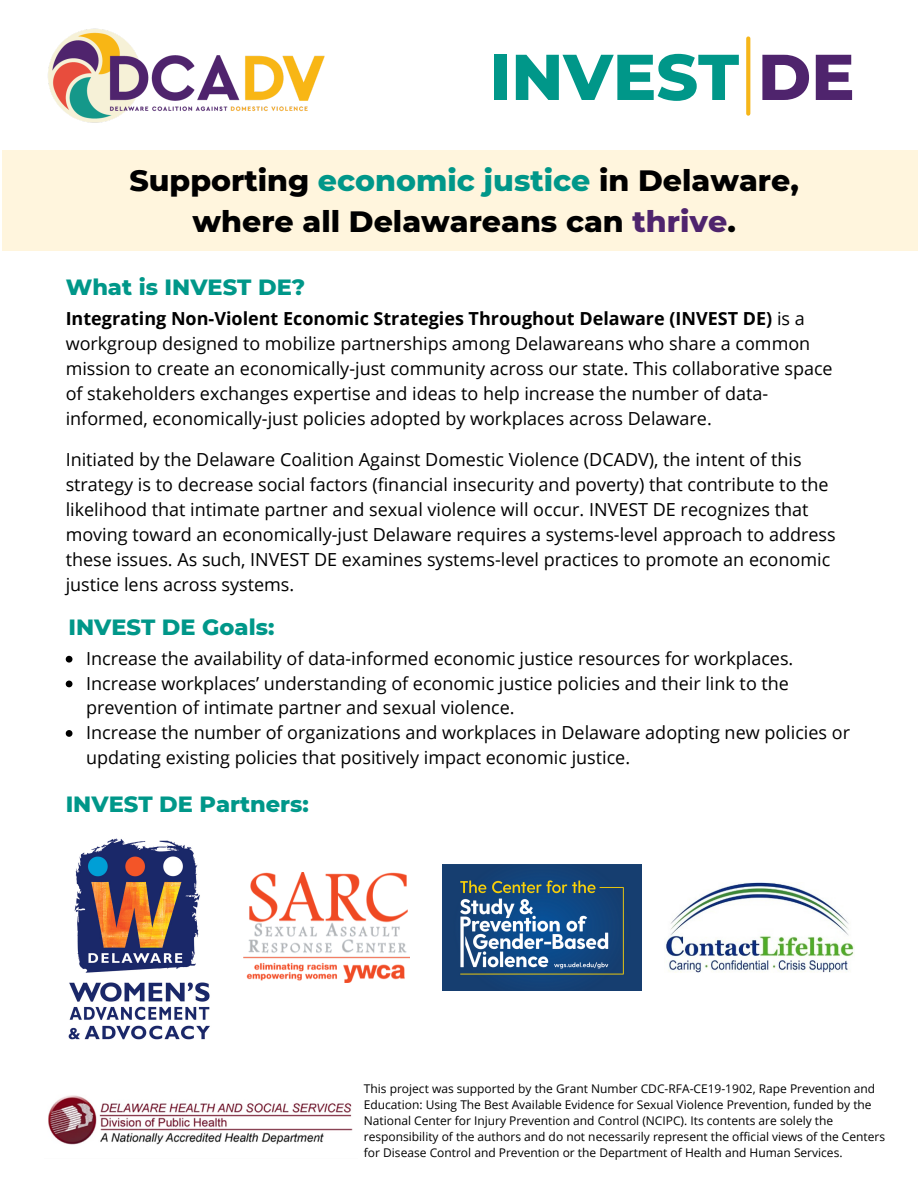
<style>
.page{position:relative;width:918px;height:1188px;background:#fff}
.page>*{position:absolute;margin:0;border:0;box-sizing:border-box;transform-origin:0 0}
.t1{font:800 64.65px "Montserrat";color:#009789}
.t2{font:800 30px/41.7px "Montserrat";color:#000;text-align:center}
.t3{font:800 22.5px "Montserrat";color:#009789}
.t4{font:18px/25px "Open Sans";color:#000}
.t5{font:12px/16px "Open Sans";color:#000}
.s1{color:#4f246d}
.s2{color:#009789}
.s3{font-weight:700}
</style>
<div class="page">
<svg style="left:746px;top:38px;width:4px;height:76px"></svg>
<img style="left:48px;top:28px;width:277px;height:95px">
<img style="left:442px;top:865px;width:199px;height:126px">
<img style="left:68px;top:838px;width:142px;height:202px">
<div style="left:2px;top:150px;width:916px;height:100px;background:#fff5dd"></div>
<img style="left:244px;top:873px;width:165px;height:109px">
<img style="left:665px;top:882px;width:189px;height:90px">
<img style="left:48px;top:1095px;width:305px;height:50px">
<svg style="left:66px;top:656px;width:6px;height:7px"></svg>
<svg style="left:66px;top:681px;width:6px;height:6px"></svg>
<svg style="left:66px;top:730px;width:6px;height:7px"></svg>
<p class="t1" style="left:489px;top:37px;width:367px">INVEST <span class="s1">DE</span></p>
<p class="t2" style="left:129px;top:159px;width:671px">Supporting <span class="s2">economic justice</span> in Delaware, where all Delawareans can <span class="s1">thrive</span>.</p>
<p class="t3" style="left:66px;top:273px;width:241px">What is INVEST DE?</p>
<p class="t4" style="left:66px;top:305px;width:769px"><span class="s3">Integrating Non-Violent Economic Strategies Throughout Delaware (INVEST DE)</span> is a workgroup designed to mobilize partnerships among Delawareans who share a common mission to create an economically-just community across our state. This collaborative space of stakeholders exchanges expertise and ideas to help increase the number of data&shy;informed, economically-just policies adopted by workplaces across Delaware.</p>
<p class="t4" style="left:66px;top:446px;width:772px">Initiated by the Delaware Coalition Against Domestic Violence (DCADV), the intent of this strategy is to decrease social factors (financial insecurity and poverty) that contribute to the likelihood that intimate partner and sexual violence will occur. INVEST DE recognizes that moving toward an economically-just Delaware requires a systems-level approach to address these issues. As such, INVEST DE examines systems-level practices to promote an economic justice lens across systems.</p>
<p class="t3" style="left:68px;top:613px;width:207px">INVEST DE Goals:</p>
<p class="t4" style="left:86px;top:645px;width:709px">Increase the availability of data-informed economic justice resources for workplaces.</p>
<p class="t4" style="left:86px;top:670px;width:704px">Increase workplaces’ understanding of economic justice policies and their link to the prevention of intimate partner and sexual violence.</p>
<p class="t4" style="left:86px;top:720px;width:765px">Increase the number of organizations and workplaces in Delaware adopting new policies or updating existing policies that positively impact economic justice.</p>
<p class="t3" style="left:66px;top:790px;width:245px">INVEST DE Partners:</p>
<p class="t5" style="left:364px;top:1080px;width:523px">This project was supported by the Grant Number CDC-RFA-CE19-1902, Rape Prevention and Education: Using The Best Available Evidence for Sexual Violence Prevention, funded by the National Center for Injury Prevention and Control (NCIPC). Its contents are solely the responsibility of the authors and do not necessarily represent the official views of the Centers for Disease Control and Prevention or the Department of Health and Human Services.</p>
</div>
